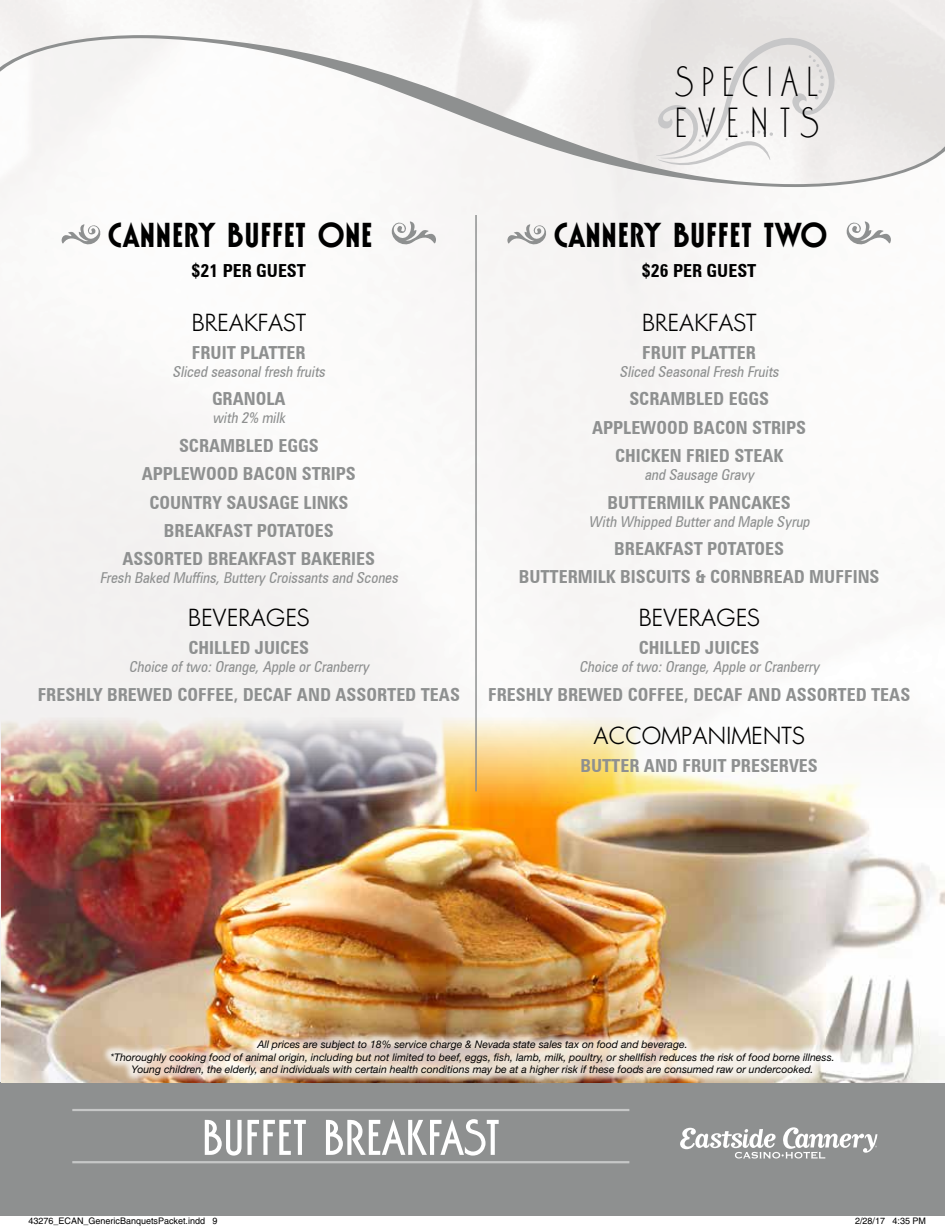
<style>
.page{position:relative;width:945px;height:1229px;background:#fff}
.page>*{position:absolute;margin:0;border:0;box-sizing:border-box;transform-origin:0 0}
.t1{font:52.5px "Washington D";color:#fff}
.t2{font:43.65px "Washington D Ligh";letter-spacing:.16em;color:#000}
.t3{font:700 36px "Washington D";letter-spacing:.02em;color:#000}
.t4{font:22.5px "Cg Futura Maxi Lt";color:#000}
.t5{font:700 condensed 18px/28.3px "Zurich BT";color:#8e9090;text-align:center}
.t6{font:700 condensed 18px "Zurich BT";color:#000}
.t7{font:italic condensed 15px "Zurich BT";color:#8e9090}
.t8{font:italic 10.5px/12.6px "Helvetica Neue LT Std";color:#000;text-align:center}
.t9{font:9px "Helvetica";color:#000}
</style>
<div class="page">
<div style="left:0;top:187px;width:730px;height:895px;background:#f7f6f5"></div>
<div style="left:0;top:1082px;width:945px;height:133px;background:#8e9090"></div>
<svg style="left:680px;top:1127px;width:198px;height:31px"></svg>
<img style="left:2px;top:718px;width:943px;height:364px">
<hr style="left:72px;top:1108px;width:557px;height:3px;background:#fff">
<hr style="left:72px;top:1161px;width:557px;height:2px;background:#fff">
<svg style="left:62px;top:220px;width:41px;height:29px"></svg>
<svg style="left:388px;top:217px;width:48px;height:32px"></svg>
<svg style="left:507px;top:220px;width:42px;height:29px"></svg>
<svg style="left:846px;top:221px;width:45px;height:24px"></svg>
<hr style="left:475px;top:215px;width:2px;height:576px;background:#8e9090">
<div style="left:101px;top:1030px;width:742px;height:55px;background:#fff;opacity:.75"></div>
<svg style="left:0;top:35px;width:945px;height:152px;fill:#f7f6f5"></svg>
<svg style="left:655px;top:32px;width:183px;height:138px"></svg>
<svg style="left:28px;top:1215px;width:177px;height:1px"></svg>
<svg style="left:892px;top:1215px;width:34px;height:1px"></svg>
<h2 class="t2" style="left:675px;top:60px;width:145px">SPECIAL</h2>
<h2 class="t2" style="left:674px;top:101px;width:146px">EVENTS</h2>
<h3 class="t3" style="left:108px;top:215px;width:266px">CANNERY BUFFET ONE</h3>
<p class="t6" style="left:192px;top:260px;width:116px">$21 PER GUEST</p>
<p class="t4" style="left:191px;top:308px;width:116px">BREAKFAST</p>
<p class="t5" style="left:192px;top:338px;width:115px">FRUIT PLATTER</p>
<p class="t7" style="left:173px;top:363px;width:157px">Sliced seasonalfresh fruits</p>
<p class="t5" style="left:212px;top:385px;width:75px">GRANOLA</p>
<p class="t7" style="left:213px;top:409px;width:77px">with 2% milk</p>
<p class="t5" style="left:122px;top:431px;width:254px">SCRAMBLED EGGS<br>APPLEWOOD BACON STRIPS<br>COUNTRY SAUSAGE LINKS<br>BREAKFAST POTATOES<br>ASSORTED BREAKFAST BAKERIES</p>
<p class="t7" style="left:100px;top:569px;width:303px">Fresh Baked Muffins,Buttery Croissants and Scones</p>
<p class="t4" style="left:188px;top:604px;width:123px">BEVERAGES</p>
<p class="t5" style="left:188px;top:633px;width:122px">CHILLED JUICES</p>
<p class="t7" style="left:129px;top:658px;width:245px">Choice oftwo:Orange,Apple orCranberry</p>
<p class="t5" style="left:38px;top:680px;width:424px">FRESHLY BREWED COFFEE, DECAF AND ASSORTED TEAS</p>
<h3 class="t3" style="left:554px;top:215px;width:275px">CANNERY BUFFET TWO</h3>
<p class="t6" style="left:642px;top:260px;width:116px">$26 PER GUEST</p>
<p class="t4" style="left:642px;top:308px;width:116px">BREAKFAST</p>
<p class="t5" style="left:642px;top:338px;width:115px">FRUIT PLATTER</p>
<p class="t7" style="left:620px;top:363px;width:164px">Sliced SeasonalFresh Fruits</p>
<p class="t5" style="left:592px;top:385px;width:216px">SCRAMBLED EGGS<br>APPLEWOOD BACON STRIPS<br>CHICKEN FRIED STEAK</p>
<p class="t7" style="left:644px;top:466px;width:114px">and Sausage Gravy</p>
<p class="t5" style="left:607px;top:488px;width:185px">BUTTERMILK PANCAKES</p>
<p class="t7" style="left:589px;top:512px;width:226px">With Whipped Butterand Maple Syrup</p>
<p class="t5" style="left:519px;top:534px;width:362px">BREAKFAST POTATOES<br>BUTTERMILK BISCUITS &amp; CORNBREAD MUFFINS</p>
<p class="t4" style="left:638px;top:604px;width:123px">BEVERAGES</p>
<p class="t5" style="left:639px;top:633px;width:122px">CHILLED JUICES</p>
<p class="t7" style="left:579px;top:658px;width:245px">Choice oftwo:Orange,Apple orCranberry</p>
<p class="t5" style="left:488px;top:680px;width:424px">FRESHLY BREWED COFFEE, DECAF AND ASSORTED TEAS</p>
<p class="t4" style="left:594px;top:721px;width:213px">ACCOMPANIMENTS</p>
<p class="t5" style="left:580px;top:751px;width:239px">BUTTER AND FRUIT PRESERVES</p>
<p class="t8" style="left:110px;top:1037px;width:726px">All prices are subject to 18% service charge &amp; Nevada state sales tax on food and beverage.<br>*Thoroughly cooking food of animal origin, including but not limited to beef, eggs, fish, lamb, milk, poultry, or shellfish reduces the risk of food borne illness.<br>Young children, the elderly, and individuals with certain health conditions may be at a higher risk if these foods are consumed raw or undercooked.</p>
<h1 class="t1" style="left:202px;top:1110px;width:300px">BUFFET BREAKFAST</h1>
<p class="t9" style="left:28px;top:1216px;width:191px">43276_ECAN_GenericBanquetsPacket.indd 9</p>
<p class="t9" style="left:855px;top:1216px;width:73px">2/28/17 4:35 PM</p>
</div>
